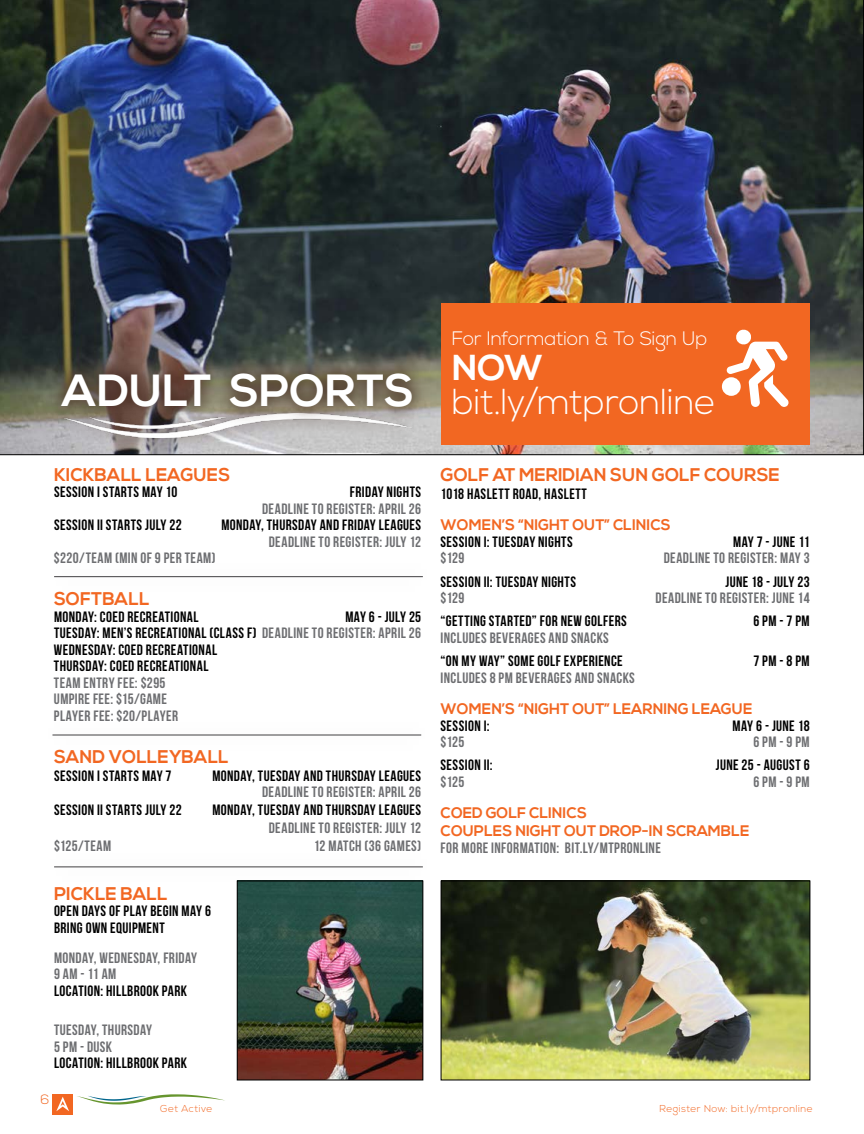
<style>
.page{position:relative;width:864px;height:1134px;background:#fff}
.page>*{position:absolute;margin:0;border:0;box-sizing:border-box;transform-origin:0 0}
.t1{font:700 45px "Nexa";color:#fff}
.t2{font:300 36px "Nexa";letter-spacing:-.005em;color:#fff}
.t3{font:700 36px "Nexa";color:#fff}
.t4{font:300 19.5px "Nexa";letter-spacing:-.01em;color:#fff}
.t5{font:700 18.3px "Nexa";color:#f26722}
.t6{font:700 15.3px/18px "Nexa";color:#f26722}
.t7{font:15px/16.5px "Bebas Neue";letter-spacing:.025em;color:#000}
.t8{font:15px/16.5px "Bebas Neue";letter-spacing:.025em;color:#6d6e71}
.t9{font:300 13.5px "Nexa";color:#f26722}
.t10{font:300 10.05px "Nexa";letter-spacing:.04em;color:#f26722}
.s1{color:#6d6e71}
</style>
<div class="page">
<div style="left:53px;top:1094px;width:20px;height:20px;background:#f26722"></div>
<svg style="left:56px;top:1097px;width:13px;height:14px"></svg>
<svg style="left:77px;top:1094px;width:148px;height:11px"></svg>
<img style="left:0;top:0;width:864px;height:455px">
<div style="left:54px;top:398px;width:368px;height:54px;background:#3c2015;opacity:.58"></div>
<img style="left:61px;top:430px;width:352px;height:7px">
<div style="left:40px;top:349px;width:396px;height:81px;background:#3c2015;opacity:.58"></div>
<div style="left:50px;top:361px;width:375px;height:57px;background:#3c2015;opacity:.75"></div>
<div style="left:441px;top:303px;width:368px;height:142px;background:#f26722"></div>
<svg style="left:726px;top:329px;width:63px;height:78px"></svg>
<div style="left:722px;top:377px;width:19px;height:19px;background:#fff;border-radius:50%"></div>
<hr style="left:54px;top:576px;width:369px;height:1px;background:#414042">
<hr style="left:52px;top:735px;width:369px;height:1px;background:#414042">
<img style="left:239px;top:885px;width:182px;height:193px">
<div style="left:237px;top:881px;width:186px;height:199px;border:1px solid #000"></div>
<img style="left:443px;top:883px;width:365px;height:195px">
<div style="left:441px;top:881px;width:369px;height:199px;border:1px solid #000"></div>
<div style="left:43px;top:848px;width:391px;height:37px;background:#3c2015;opacity:.58"></div>
<hr style="left:54px;top:867px;width:369px;height:1px;background:#414042">
<h1 class="t1" style="left:62px;top:364px;width:353px">ADULT SPORTS</h1>
<p class="t5" style="left:54px;top:464px;width:178px">KICKBALL LEAGUES</p>
<p class="t7" style="left:54px;top:484px;width:125px">SESSION I STARTS MAY 10</p>
<p class="t7" style="left:350px;top:484px;width:73px">FRIDAY NIGHTS</p>
<p class="t8" style="left:262px;top:500px;width:161px">DEADLINE TO REGISTER: APRIL 26</p>
<p class="t7" style="left:54px;top:517px;width:129px">SESSION II STARTS JULY 22</p>
<p class="t7" style="left:221px;top:517px;width:201px">MONDAY, THURSDAY AND FRIDAY LEAGUES</p>
<p class="t8" style="left:269px;top:533px;width:154px">DEADLINE TO REGISTER: JULY 12</p>
<p class="t8" style="left:54px;top:550px;width:163px">$220/TEAM (MIN OF 9 PER TEAM)</p>
<p class="t5" style="left:54px;top:588px;width:97px">SOFTBALL</p>
<p class="t7" style="left:54px;top:608px;width:146px">MONDAY: COED RECREATIONAL</p>
<p class="t7" style="left:54px;top:608px;width:369px;text-indent:291px">MAY 6 - JULY 25<br>TUESDAY: MEN’S RECREATIONAL (CLASS F) <span class="s1">DEADLINE TO REGISTER: APRIL 26<br></span>WEDNESDAY: COED RECREATIONAL<br>THURSDAY: COED RECREATIONAL</p>
<p class="t8" style="left:54px;top:674px;width:126px">TEAM ENTRY FEE: $295<br>UMPIRE FEE: $15/GAME<br>PLAYER FEE: $20/PLAYER</p>
<p class="t5" style="left:54px;top:746px;width:176px">SAND VOLLEYBALL</p>
<p class="t7" style="left:54px;top:767px;width:119px">SESSION I STARTS MAY 7</p>
<p class="t7" style="left:212px;top:767px;width:210px">MONDAY, TUESDAY AND THURSDAY LEAGUES</p>
<p class="t8" style="left:262px;top:783px;width:161px">DEADLINE TO REGISTER: APRIL 26</p>
<p class="t7" style="left:54px;top:801px;width:129px">SESSION II STARTS JULY 22</p>
<p class="t7" style="left:212px;top:801px;width:210px">MONDAY, TUESDAY AND THURSDAY LEAGUES</p>
<p class="t8" style="left:269px;top:819px;width:154px">DEADLINE TO REGISTER: JULY 12</p>
<p class="t8" style="left:54px;top:837px;width:59px">$125/TEAM</p>
<p class="t8" style="left:314px;top:837px;width:109px">12 MATCH (36 GAMES)</p>
<p class="t5" style="left:54px;top:883px;width:115px">PICKLE BALL</p>
<p class="t7" style="left:54px;top:903px;width:159px">OPEN DAYS OF PLAY BEGIN MAY 6<br>BRING OWN EQUIPMENT</p>
<p class="t8" style="left:54px;top:949px;width:145px">MONDAY, WEDNESDAY, FRIDAY<br>9 AM - 11 AM</p>
<p class="t7" style="left:54px;top:982px;width:135px">LOCATION: HILLBROOK PARK</p>
<p class="t8" style="left:54px;top:1022px;width:100px">TUESDAY, THURSDAY<br>5 PM - DUSK</p>
<p class="t7" style="left:54px;top:1055px;width:135px">LOCATION: HILLBROOK PARK</p>
<p class="t9" style="left:41px;top:1092px;width:10px">6</p>
<p class="t10" style="left:160px;top:1103px;width:54px">Get Active</p>
<h3 class="t4" style="left:452px;top:328px;width:257px">For Information &amp; To Sign Up</h3>
<h2 class="t3" style="left:452px;top:347px;width:93px">NOW</h2>
<h2 class="t2" style="left:452px;top:381px;width:266px">bit.ly/mtpronline</h2>
<p class="t5" style="left:441px;top:464px;width:341px">GOLF AT MERIDIAN SUN GOLF COURSE</p>
<p class="t7" style="left:441px;top:485px;width:148px">1018 HASLETT ROAD, HASLETT</p>
<p class="t6" style="left:441px;top:517px;width:232px">WOMEN’S “NIGHT OUT” CLINICS</p>
<p class="t7" style="left:441px;top:533px;width:134px">SESSION I: TUESDAY NIGHTS</p>
<p class="t7" style="left:733px;top:533px;width:78px">MAY 7 - JUNE 11</p>
<p class="t8" style="left:441px;top:550px;width:25px">$129</p>
<p class="t8" style="left:664px;top:550px;width:147px">DEADLINE TO REGISTER: MAY 3</p>
<p class="t7" style="left:441px;top:573px;width:137px">SESSION II: TUESDAY NIGHTS</p>
<p class="t7" style="left:726px;top:573px;width:86px">JUNE 18 - JULY 23</p>
<p class="t8" style="left:441px;top:590px;width:25px">$129</p>
<p class="t8" style="left:656px;top:590px;width:156px">DEADLINE TO REGISTER: JUNE 14</p>
<p class="t7" style="left:441px;top:613px;width:188px">“GETTING STARTED” FOR NEW GOLFERS</p>
<p class="t7" style="left:753px;top:613px;width:58px">6 PM - 7 PM</p>
<p class="t8" style="left:441px;top:629px;width:170px">INCLUDES BEVERAGES AND SNACKS</p>
<p class="t7" style="left:441px;top:653px;width:184px">“ON MY WAY” SOME GOLF EXPERIENCE</p>
<p class="t7" style="left:753px;top:653px;width:58px">7 PM - 8 PM</p>
<p class="t8" style="left:441px;top:669px;width:196px">INCLUDES 8 PM BEVERAGES AND SNACKS</p>
<p class="t6" style="left:441px;top:700px;width:313px">WOMEN’S “NIGHT OUT” LEARNING LEAGUE</p>
<p class="t7" style="left:441px;top:717px;width:50px">SESSION I:</p>
<p class="t7" style="left:733px;top:717px;width:79px">MAY 6 - JUNE 18</p>
<p class="t8" style="left:441px;top:734px;width:25px">$125</p>
<p class="t8" style="left:753px;top:734px;width:58px">6 PM - 9 PM</p>
<p class="t7" style="left:441px;top:757px;width:54px">SESSION II:</p>
<p class="t7" style="left:716px;top:757px;width:95px">JUNE 25 - AUGUST 6</p>
<p class="t8" style="left:441px;top:773px;width:25px">$125</p>
<p class="t8" style="left:753px;top:773px;width:58px">6 PM - 9 PM</p>
<p class="t6" style="left:441px;top:805px;width:310px">COED GOLF CLINICS<br>COUPLES NIGHT OUT DROP-IN SCRAMBLE</p>
<p class="t8" style="left:441px;top:839px;width:222px">FOR MORE INFORMATION: BIT.LY/MTPRONLINE</p>
<p class="t10" style="left:660px;top:1103px;width:155px">Register Now: bit.ly/mtpronline</p>
</div>
